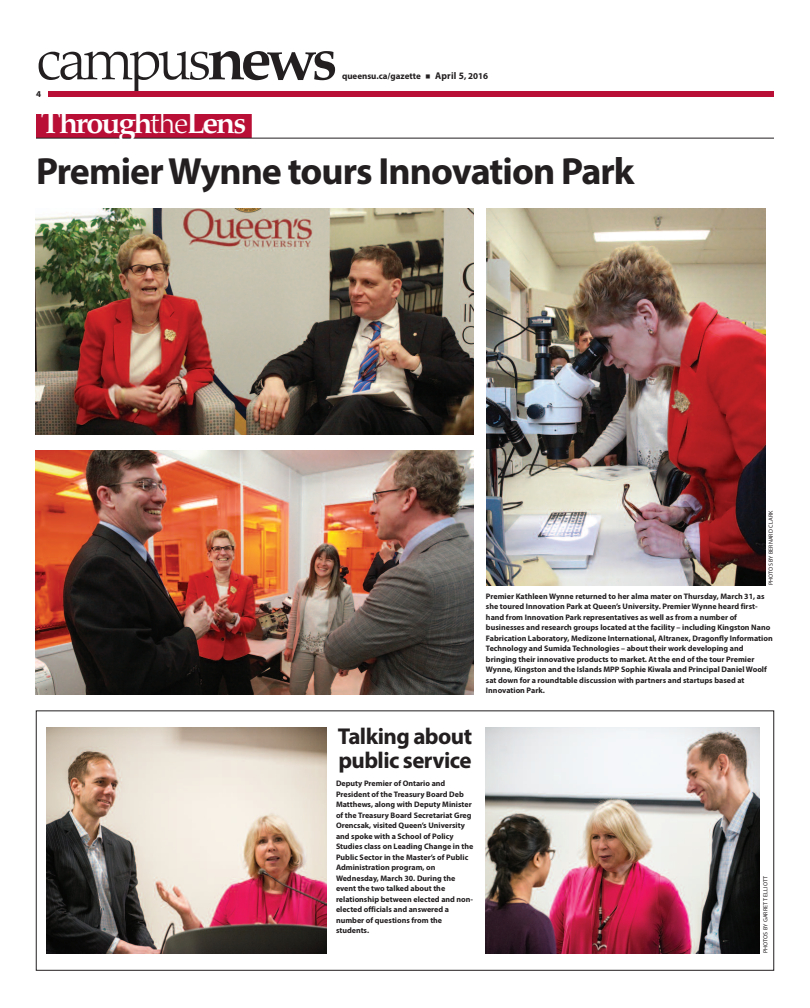
<style>
.page{position:relative;width:810px;height:1008px;background:#fff}
.page>*{position:absolute;margin:0;border:0;box-sizing:border-box;transform-origin:0 0}
.t1{font:300 60px "Palatino Nova";letter-spacing:-.08em;color:#231f20}
.t2{font:700 38px "Myriad Pro";letter-spacing:-.025em;color:#231f20}
.t3{font:700 30px "Gazette";letter-spacing:-.065em;color:#fff}
.t4{font:700 23px/24px "Myriad Pro";letter-spacing:-.025em;color:#231f20}
.t5{font:700 9px "Myriad Pro";color:#231f20}
.t6{font:700 8px/10.5px "Myriad Pro";color:#231f20}
.t7{font:6px "Myriad Pro";letter-spacing:.02em;color:#231f20}
.s1{font-weight:700}
.s2{font-size:9.8px}
.s3{font-weight:300}
.s4{font-weight:300;color:#b90f36}
</style>
<div class="page">
<div style="left:48px;top:91px;width:726px;height:6px;background:#b90f36"></div>
<div style="left:36px;top:711px;width:738px;height:260px;border:1px solid #231f20"></div>
<div style="left:36px;top:114px;width:216px;height:24px;background:#b90f36"></div>
<hr style="left:36px;top:138px;width:738px;height:1px;background:#231f20">
<img style="left:36px;top:209px;width:438px;height:226px">
<img style="left:36px;top:451px;width:438px;height:244px">
<img style="left:486px;top:209px;width:280px;height:376px">
<img style="left:46px;top:727px;width:280px;height:226px">
<img style="left:485px;top:727px;width:275px;height:226px">
<h1 class="t1" style="left:36px;top:24px;width:303px">campus<span class="s1">news</span></h1>
<p class="t5" style="left:342px;top:73px;width:148px">queensu.ca/gazette ■ <span class="s2">April 5</span>, 2016</p>
<p class="t5" style="left:36px;top:90px;width:6px">4</p>
<h2 class="t3" style="left:41px;top:112px;width:212px">Through<span class="s3">the</span>Lens<span class="s4">.</span></h2>
<h3 class="t2" style="left:36px;top:157px;width:600px">Premier Wynne tours Innovation Park</h3>
<p class="t7" style="left:769px;top:585px;width:76px;rotate:-90deg">PHOTOS BY BERNARD CLARK</p>
<p class="t6" style="left:486px;top:592px;width:288px">Premier Kathleen Wynne returned to her alma mater on Thursday, March 31, as she toured Innovation Park at Queen’s University. Premier Wynne heard first&shy;hand from Innovation Park representatives as well as from a number of businesses and research groups located at the facility – including Kingston Nano Fabrication Laboratory, Medizone International, Altranex, Dragonfly Information Technology and Sumida Technologies – about their work developing and bringing their innovative products to market. At the end of the tour Premier Wynne, Kingston and the Islands MPP Sophie Kiwala and Principal Daniel Woolf sat down for a roundtable discussion with partners and startups based at Innovation Park.</p>
<h4 class="t4" style="left:338px;top:727px;width:136px">Talking about public service</h4>
<p class="t6" style="left:336px;top:779px;width:139px">Deputy Premier of Ontario and<br>President of the Treasury Board Deb<br>Matthews, along with Deputy Minister of the Treasury Board Secretariat Greg<br>Orencsak, visited Queen’s University and spoke with a School of Policy<br>Studies class on Leading Change in the<br>Public Sector in the Master’s of Public<br>Administration program, on<br>Wednesday, March 30. During the event the two talked about the relationship between elected and non&shy;elected officials and answered a number of questions from the students.</p>
<p class="t7" style="left:763px;top:953px;width:79px;rotate:-90deg">PHOTOS BY GARRETT ELLIOTT</p>
</div>
